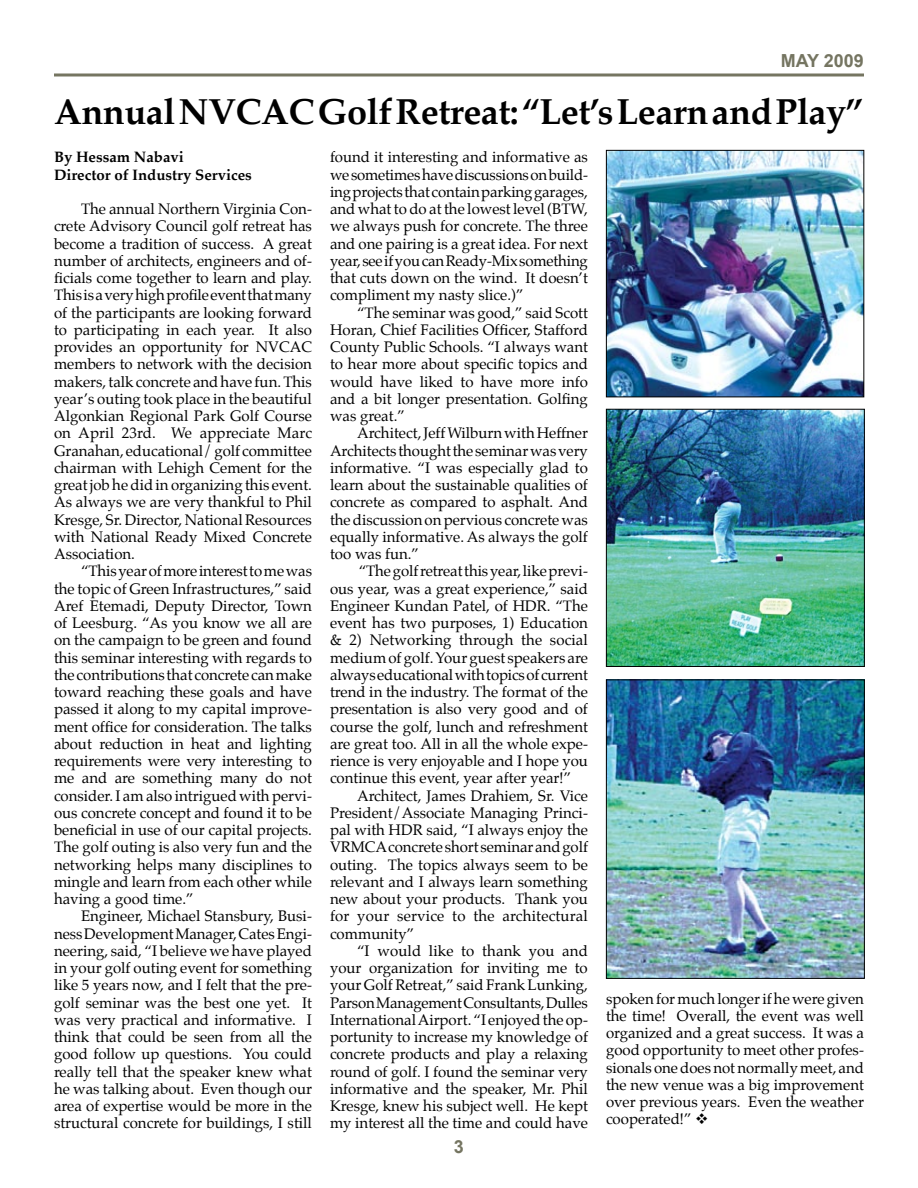
<style>
.page{position:relative;width:918px;height:1188px;background:#fff}
.page>*{position:absolute;margin:0;border:0;box-sizing:border-box;transform-origin:0 0}
.t1{font:700 36px "Palatino";letter-spacing:-.015em;color:#000}
.t2{font:700 18px "Arial";color:#757561}
.t3{font:15px/17.2px "Palatino";color:#000;text-align:justify}
.t4{font:700 15px/17.2px "Palatino";color:#000}
</style>
<div class="page">
<hr style="left:54px;top:73px;width:810px;height:3px;background:#757561">
<img style="left:608px;top:152px;width:254px;height:243px">
<div style="left:606px;top:150px;width:258px;height:247px;border:1px solid #000"></div>
<img style="left:608px;top:411px;width:255px;height:254px">
<div style="left:606px;top:409px;width:259px;height:258px;border:1px solid #000"></div>
<img style="left:608px;top:682px;width:255px;height:295px">
<div style="left:606px;top:680px;width:259px;height:299px;border:1px solid #000"></div>
<p class="t2" style="left:781px;top:49px;width:85px">MAY 2009</p>
<h1 class="t1" style="left:54px;top:81px;width:811px">Annual NVCAC Golf Retreat: “Let’s Learn and Play”</h1>
<p class="t4" style="left:54px;top:148px;width:199px">By Hessam Nabavi<br>Director of Industry Services</p>
<p class="t3" style="left:54px;top:200px;width:260px;text-indent:27px">The annual Northern Virginia Con&shy;crete Advisory Council golf retreat has become a tradition of success. A great number of architects, engineers and of&shy;ficials come together to learn and play.<br>This is a very high profile event that many of the participants are looking forward to participating in each year. It also provides an opportunity for NVCAC members to network with the decision makers, talk concrete and have fun. This year’s outing took place in the beautiful Algonkian Regional Park Golf Course on April 23rd. We appreciate Marc Granahan, educational/ golf committee chairman with Lehigh Cement for the great job he did in organizing this event.<br>As always we are very thankful to Phil Kresge, Sr. Director, National Resources with National Ready Mixed Concrete Association.</p>
<p class="t3" style="left:54px;top:563px;width:260px;text-indent:27px">“This year of more interest to me was the topic of Green Infrastructures,” said Aref Etemadi, Deputy Director, Town of Leesburg. “As you know we all are on the campaign to be green and found this seminar interesting with regards to the contributions that concrete can make toward reaching these goals and have passed it along to my capital improve&shy;ment office for consideration. The talks about reduction in heat and lighting requirements were very interesting to me and are something many do not consider. I am also intrigued with pervi&shy;ous concrete concept and found it to be beneficial in use of our capital projects.<br>The golf outing is also very fun and the networking helps many disciplines to mingle and learn from each other while having a good time.”</p>
<p class="t3" style="left:54px;top:908px;width:260px;text-indent:27px">Engineer, Michael Stansbury, Busi&shy;ness Development Manager, Cates Engi&shy;neering, said, “I believe we have played in your golf outing event for something like 5 years now, and I felt that the pre&shy;golf seminar was the best one yet. It was very practical and informative. I think that could be seen from all the good follow up questions. You could really tell that the speaker knew what he was talking about. Even though our area of expertise would be more in the structural concrete for buildings, I still</p>
<p class="t3" style="left:330px;top:149px;width:260px">found it interesting and informative as we sometimes have discussions on build&shy;ing projects that contain parking garages, and what to do at the lowest level (BTW, we always push for concrete. The three and one pairing is a great idea. For next year, see if you can Ready-Mix something that cuts down on the wind. It doesn’t compliment my nasty slice.)”</p>
<p class="t3" style="left:330px;top:304px;width:260px;text-indent:27px">“The seminar was good,” said Scott Horan, Chief Facilities Officer, Stafford County Public Schools. “I always want to hear more about specific topics and would have liked to have more info and a bit longer presentation. Golfing was great.”</p>
<p class="t3" style="left:330px;top:425px;width:260px;text-indent:27px">Architect, Jeff Wilburn with Heffner Architects thought the seminar was very informative. “I was especially glad to learn about the sustainable qualities of concrete as compared to asphalt. And the discussion on pervious concrete was equally informative. As always the golf too was fun.”</p>
<p class="t3" style="left:330px;top:563px;width:260px;text-indent:29px">“The golf retreat this year, like previ&shy;ous year, was a great experience,” said Engineer Kundan Patel, of HDR. “The event has two purposes, 1) Education &amp; 2) Networking through the social medium of golf. Your guest speakers are always educational with topics of current trend in the industry. The format of the presentation is also very good and of course the golf, lunch and refreshment are great too. All in all the whole expe&shy;rience is very enjoyable and I hope you continue this event, year after year!”</p>
<p class="t3" style="left:330px;top:787px;width:260px;text-indent:27px">Architect, James Drahiem, Sr. Vice President/Associate Managing Princi&shy;pal with HDR said, “I always enjoy the VRMCA concrete short seminar and golf outing. The topics always seem to be relevant and I always learn something new about your products. Thank you for your service to the architectural community”</p>
<p class="t3" style="left:330px;top:942px;width:260px;text-indent:27px">“I would like to thank you and your organization for inviting me to your Golf Retreat,” said Frank Lunking, Parson Management Consultants, Dulles International Airport. “I enjoyed the op&shy;portunity to increase my knowledge of concrete products and play a relaxing round of golf. I found the seminar very informative and the speaker, Mr. Phil Kresge, knew his subject well. He kept my interest all the time and could have</p>
<p class="t3" style="left:606px;top:990px;width:260px">spoken for much longer if he were given the time! Overall, the event was well organized and a great success. It was a good opportunity to meet other profes&shy;sionals one does not normally meet, and the new venue was a big improvement over previous years. Even the weather cooperated!” ❖</p>
</div>
